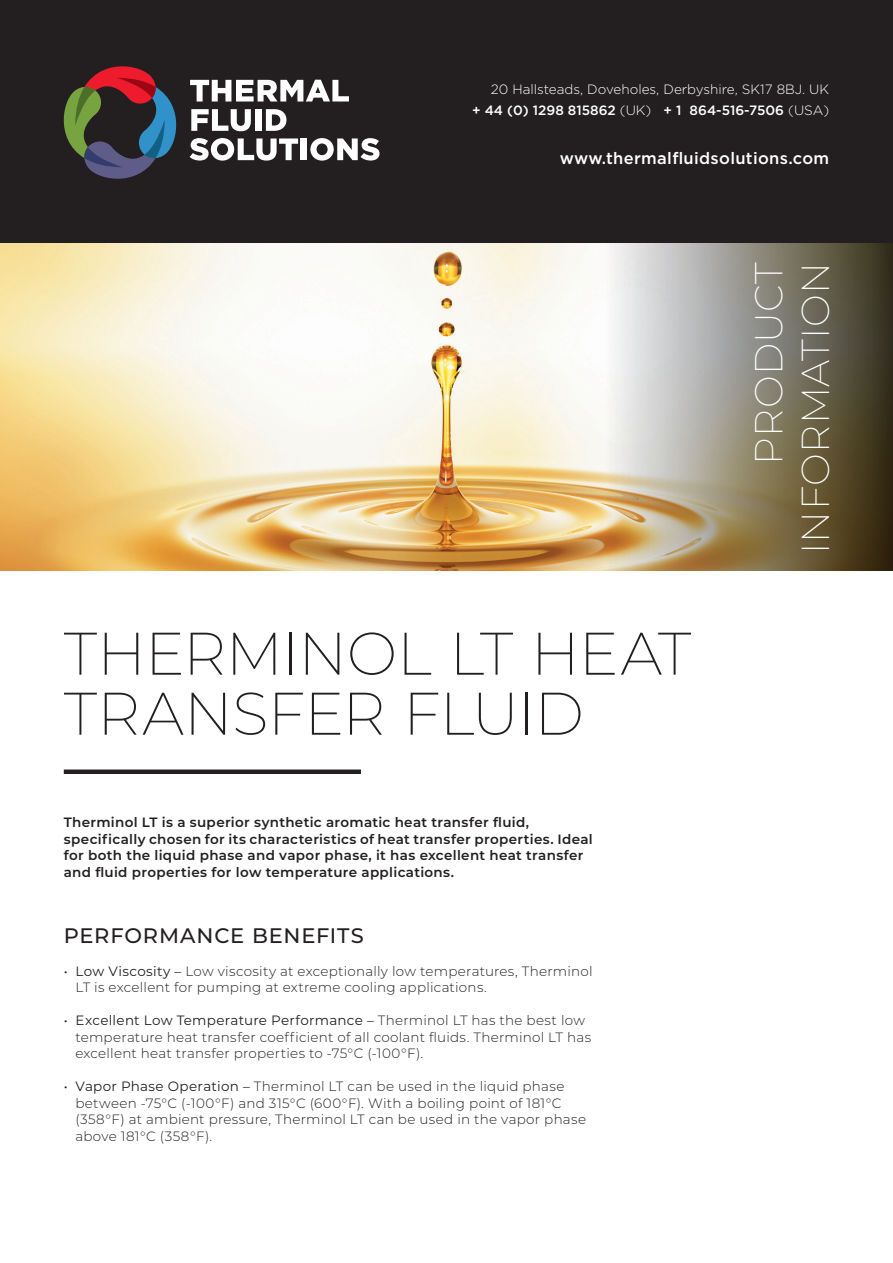
<style>
.page{position:relative;width:893px;height:1263px;background:#fff}
.page>*{position:absolute;margin:0;border:0;box-sizing:border-box;transform-origin:0 0}
.t1{font:200 60px/60px "Montserrat";letter-spacing:-.02em;color:#231f20}
.t2{font:200 39px/46.8px "Montserrat";letter-spacing:.01em;color:#fff;text-align:right}
.t3{font:500 21px "Montserrat";letter-spacing:.04em;color:#231f20}
.t4{font:500 16.5px "Gotham";letter-spacing:.02em;color:#fff}
.t5{font:300 13.5px/16.5px "Montserrat";letter-spacing:.02em;color:#231f20}
.t6{font:600 13.5px/16.5px "Montserrat";letter-spacing:.025em;color:#231f20}
.t7{font:300 13.5px "Gotham";color:#fff}
.t8{font:500 13.5px "Gotham";color:#fff}
.s1{font-weight:300}
.s2{font-weight:400}
</style>
<div class="page">
<img style="left:0;top:242px;width:604px;height:328px">
<svg style="left:604px;top:242px;width:289px;height:328px;background:#928b78"></svg>
<div style="left:0;top:0;width:893px;height:242px;background:#231f20"></div>
<svg style="left:63px;top:66px;width:316px;height:113px"></svg>
<div style="left:64px;top:769px;width:297px;height:5px;background:#231f20"></div>
<p class="t7" style="left:491px;top:80px;width:340px">20 Hallsteads, Doveholes, Derbyshire, SK17 8BJ. UK</p>
<p class="t8" style="left:472px;top:101px;width:359px">+ 44 (0) 1298 815862 <span class="s1">(UK)</span> + 1 864-516-7506 <span class="s1">(USA)</span></p>
<p class="t4" style="left:560px;top:147px;width:271px">www.thermalfluidsolutions.com</p>
<p class="t1" style="left:64px;top:622px;width:629px">THERMINOL LT HEAT<br>TRANSFER FLUID</p>
<p class="t6" style="left:64px;top:814px;width:530px">Therminol LT is a superior synthetic aromatic heat transfer fluid, specifically chosen for its characteristics of heat transfer properties. Ideal for both the liquid phase and vapor phase, it has excellent heat transfer and fluid properties for low temperature applications.</p>
<p class="t3" style="left:64px;top:921px;width:302px">PERFORMANCE BENEFITS</p>
<p class="t5" style="left:75px;top:962px;width:519px;text-indent:-12px"><span class="s2">• Low Viscosity –</span> Low viscosity at exceptionally low temperatures, Therminol<br>LT is excellent for pumping at extreme cooling applications.</p>
<p class="t5" style="left:75px;top:1012px;width:517px;text-indent:-12px"><span class="s2">• Excellent Low Temperature Performance –</span> Therminol LT has the best low temperature heat transfer coefficient of all coolant fluids. Therminol LT has excellent heat transfer properties to -75°C (-100°F).</p>
<p class="t5" style="left:75px;top:1078px;width:512px;text-indent:-12px"><span class="s2">• Vapor Phase Operation –</span> Therminol LT can be used in the liquid phase between -75°C (-100°F) and 315°C (600°F). With a boiling point of 181°C (358°F) at ambient pressure, Therminol LT can be used in the vapor phase above 181°C (358°F).</p>
<p class="t2" style="left:744px;top:554px;width:294px;rotate:-90deg">PRODUCT<br>INFORMATION</p>
</div>
